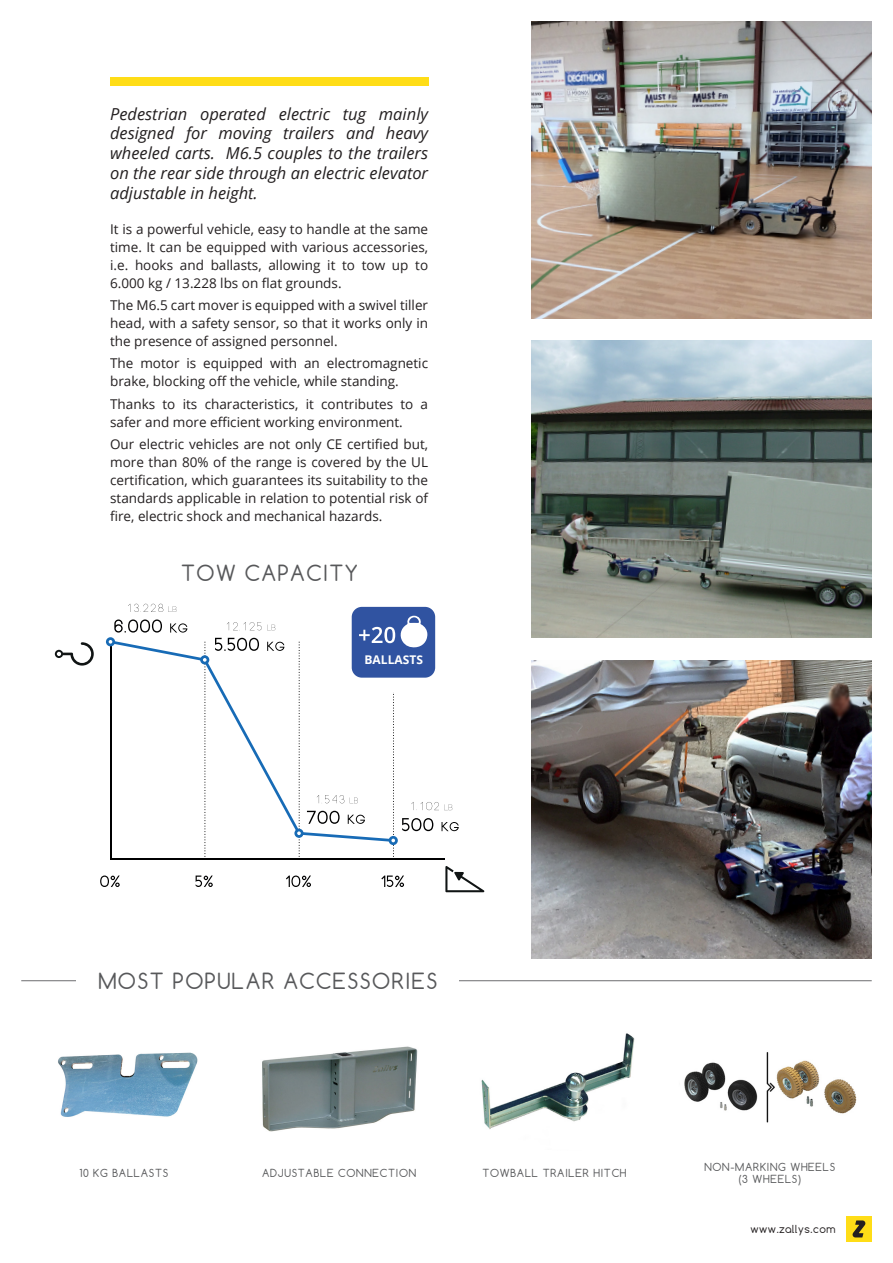
<style>
.page{position:relative;width:893px;height:1263px;background:#fff}
.page>*{position:absolute;margin:0;border:0;box-sizing:border-box;transform-origin:0 0}
.t1{font:21px "Comfortaa";letter-spacing:.07em;color:#57585a}
.t2{font:italic 16.5px/19.8px "Open Sans";color:#231f20;text-align:justify}
.t3{font:13.5px/18px "Open Sans";color:#231f20;text-align:justify}
.t4{font:700 12px "Open Sans";color:#fff}
.t5{font:10.5px "Comfortaa";letter-spacing:.07em;color:#57585a}
.t6{font:10.5px "Comfortaa";letter-spacing:.05em;color:#231f20}
</style>
<div class="page">
<img style="left:531px;top:21px;width:341px;height:298px">
<img style="left:531px;top:340px;width:341px;height:298px">
<img style="left:531px;top:660px;width:341px;height:298px">
<div style="left:846px;top:1216px;width:26px;height:26px;background:#ffdd17"></div>
<svg style="left:852px;top:1220px;width:13px;height:17px"></svg>
<hr style="left:21px;top:980px;width:851px;height:1px;background:#57585a">
<div style="left:110px;top:77px;width:319px;height:9px;background:#ffdd17"></div>
<div style="left:77px;top:972px;width:382px;height:17px;background:#fff"></div>
<img style="left:58px;top:1052px;width:140px;height:65px">
<img style="left:262px;top:1046px;width:156px;height:86px">
<img style="left:684px;top:1052px;width:173px;height:71px">
<img style="left:481px;top:1033px;width:154px;height:96px">
<hr style="left:110px;top:641px;width:2px;height:218px;background:#000001">
<hr style="left:110px;top:858px;width:284px;height:1px;background:#000001">
<svg style="left:100px;top:875px;width:20px;height:12px"></svg>
<svg style="left:196px;top:875px;width:17px;height:12px"></svg>
<svg style="left:286px;top:875px;width:25px;height:12px"></svg>
<svg style="left:381px;top:875px;width:23px;height:12px"></svg>
<hr style="left:393px;top:858px;width:52px;height:1px;background:#000001">
<svg style="left:445px;top:866px;width:39px;height:26px"></svg>
<svg style="left:55px;top:642px;width:39px;height:24px"></svg>
<img style="left:111px;top:641px;width:183px;height:186px">
<svg style="left:200px;top:642px;width:9px;height:215px"></svg>
<svg style="left:215px;top:638px;width:44px;height:13px"></svg>
<svg style="left:267px;top:642px;width:17px;height:9px"></svg>
<svg style="left:106px;top:619px;width:56px;height:27px"></svg>
<svg style="left:170px;top:623px;width:17px;height:10px"></svg>
<svg style="left:128px;top:604px;width:49px;height:8px"></svg>
<svg style="left:227px;top:622px;width:48px;height:9px"></svg>
<svg style="left:294px;top:606px;width:165px;height:251px"></svg>
<p class="t2" style="left:110px;top:103px;width:320px">Pedestrian operated electric tug mainly designed for moving trailers and heavy wheeled carts. M6.5 couples to the trailers on the rear side through an electric elevator adjustable in height.</p>
<p class="t3" style="left:110px;top:220px;width:320px">It is a powerful vehicle, easy to handle at the same time. It can be equipped with various accessories, i.e. hooks and ballasts, allowing it to tow up to 6.000 kg / 13.228 lbs on flat grounds.</p>
<p class="t3" style="left:110px;top:296px;width:320px">The M6.5 cart mover is equipped with a swivel tiller head, with a safety sensor, so that it works only in the presence of assigned personnel.</p>
<p class="t3" style="left:110px;top:354px;width:319px">The motor is equipped with an electromagnetic brake, blocking off the vehicle, while standing.</p>
<p class="t3" style="left:110px;top:394px;width:319px">Thanks to its characteristics, it contributes to a safer and more efficient working environment.</p>
<p class="t3" style="left:110px;top:435px;width:320px">Our electric vehicles are not only CE certified but, more than 80% of the range is covered by the UL certification, which guarantees its suitability to the standards applicable in relation to potential risk of fire, electric shock and mechanical hazards.</p>
<p class="t1" style="left:181px;top:559px;width:178px">TOW CAPACITY</p>
<p class="t4" style="left:365px;top:651px;width:60px">BALLASTS</p>
<p class="t1" style="left:98px;top:967px;width:340px">MOST POPULAR ACCESSORIES</p>
<p class="t5" style="left:79px;top:1166px;width:90px">10 KG BALLASTS</p>
<p class="t5" style="left:262px;top:1166px;width:156px">ADJUSTABLE CONNECTION</p>
<p class="t5" style="left:482px;top:1166px;width:146px">TOWBALL TRAILER HITCH</p>
<p class="t5" style="left:704px;top:1160px;width:132px">NON-MARKING WHEELS</p>
<p class="t5" style="left:739px;top:1172px;width:64px">(3 WHEELS)</p>
<p class="t6" style="left:750px;top:1222px;width:86px">www.zallys.com</p>
</div>
